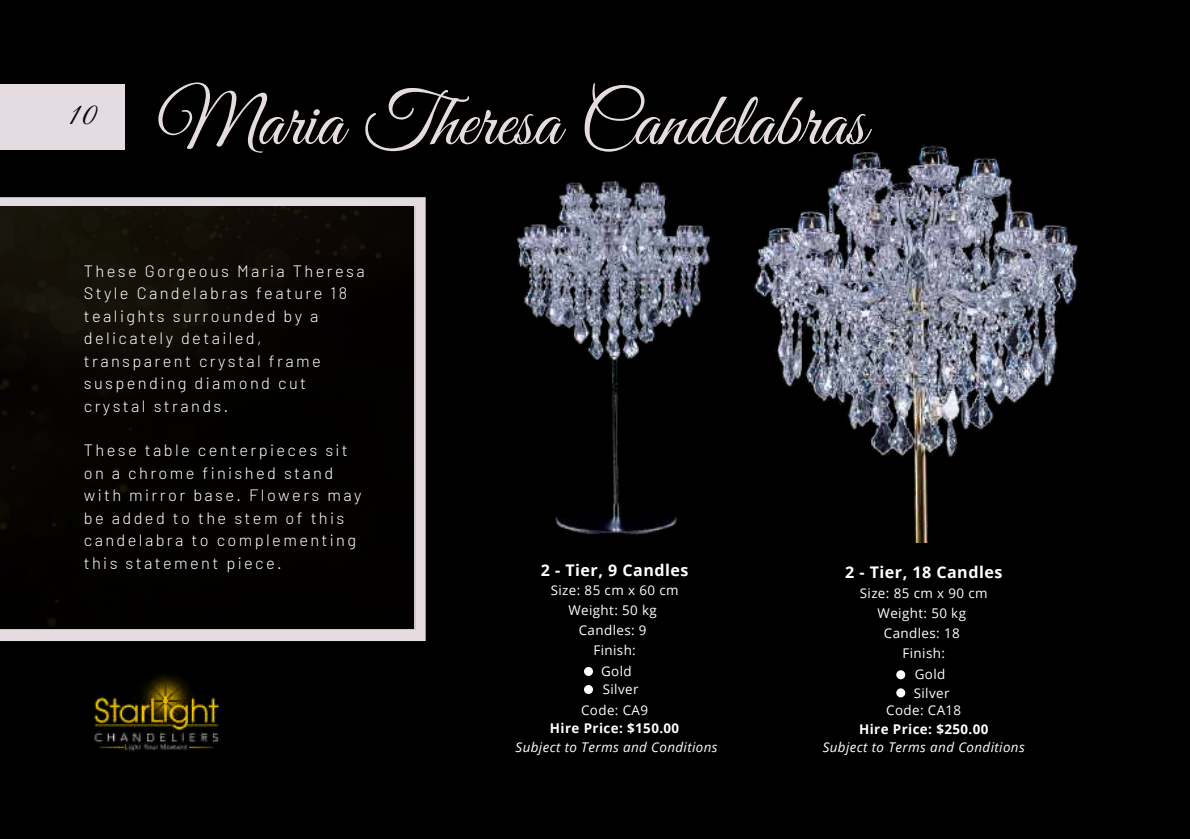
<style>
.page{position:relative;width:1190px;height:839px;background:#fff}
.page>*{position:absolute;margin:0;border:0;box-sizing:border-box;transform-origin:0 0}
.t1{font:75.8px "Great Vibes";color:#e5dce2}
.t2{font:32px "Great Vibes";color:#000}
.t3{font:300 16.4px/22.4px "Barlow";letter-spacing:.145em;color:#fff}
.t4{font:700 16px "Open Sans";letter-spacing:.03em;color:#fff}
.t5{font:13.4px/20px "Open Sans";letter-spacing:.03em;color:#fff}
.t6{font:italic 13.4px "Open Sans";letter-spacing:.03em;color:#fff}
.t7{font:700 13.4px "Open Sans";letter-spacing:.03em;color:#fff}
</style>
<div class="page">
<div style="left:0;top:0;width:1190px;height:838px;background:#000"></div>
<img style="left:94px;top:674px;width:126px;height:78px">
<svg style="left:0;top:197px;width:426px;height:444px;background:#dfd7dc"></svg>
<img style="left:0;top:206px;width:415px;height:423px">
<img style="left:754px;top:144px;width:325px;height:399px">
<img style="left:516px;top:180px;width:194px;height:355px">
<div style="left:584px;top:667px;width:9px;height:9px;background:#fff;border-radius:50%"></div>
<div style="left:584px;top:685px;width:9px;height:9px;background:#fff;border-radius:50%"></div>
<div style="left:896px;top:670px;width:9px;height:9px;background:#fff;border-radius:50%"></div>
<div style="left:896px;top:688px;width:9px;height:9px;background:#fff;border-radius:50%"></div>
<div style="left:0;top:84px;width:124px;height:66px;background:#e5dce2"></div>
<h2 class="t2" style="left:68px;top:96px;width:31px">10</h2>
<h1 class="t1" style="left:157px;top:79px;width:711px">Maria Theresa Candelabras</h1>
<p class="t3" style="left:84px;top:259px;width:282px">These Gorgeous Maria Theresa<br>Style Candelabras feature 18 tealights surrounded by a delicately detailed, transparent crystal frame suspending diamond cut crystal strands.</p>
<p class="t3" style="left:84px;top:438px;width:279px">These table centerpieces sit on a chrome finished stand with mirror base. Flowers may be added to the stem of this candelabra to complementing this statement piece.</p>
<p class="t4" style="left:541px;top:558px;width:149px">2 - Tier, 9 Candles</p>
<p class="t5" style="left:551px;top:579px;width:129px;text-align:center">Size: 85 cm x 60 cm<br>Weight: 50 kg<br>Candles: 9<br>Finish:</p>
<p class="t4" style="left:845px;top:561px;width:159px">2 - Tier, 18 Candles</p>
<p class="t5" style="left:860px;top:582px;width:129px;text-align:center">Size: 85 cm x 90 cm<br>Weight: 50 kg<br>Candles: 18<br>Finish:</p>
<p class="t5" style="left:601px;top:662px;width:39px;line-height:18px">Gold<br>Silver</p>
<p class="t5" style="left:914px;top:665px;width:37px;line-height:18px">Gold<br>Silver</p>
<p class="t5" style="left:581px;top:700px;width:69px">Code: CA9</p>
<p class="t7" style="left:550px;top:719px;width:131px">Hire Price: $150.00</p>
<p class="t6" style="left:516px;top:738px;width:204px">Subject to Terms and Conditions</p>
<p class="t5" style="left:886px;top:700px;width:77px">Code: CA18</p>
<p class="t7" style="left:859px;top:719px;width:131px">Hire Price: $250.00</p>
<p class="t6" style="left:823px;top:738px;width:204px">Subject to Terms and Conditions</p>
</div>
